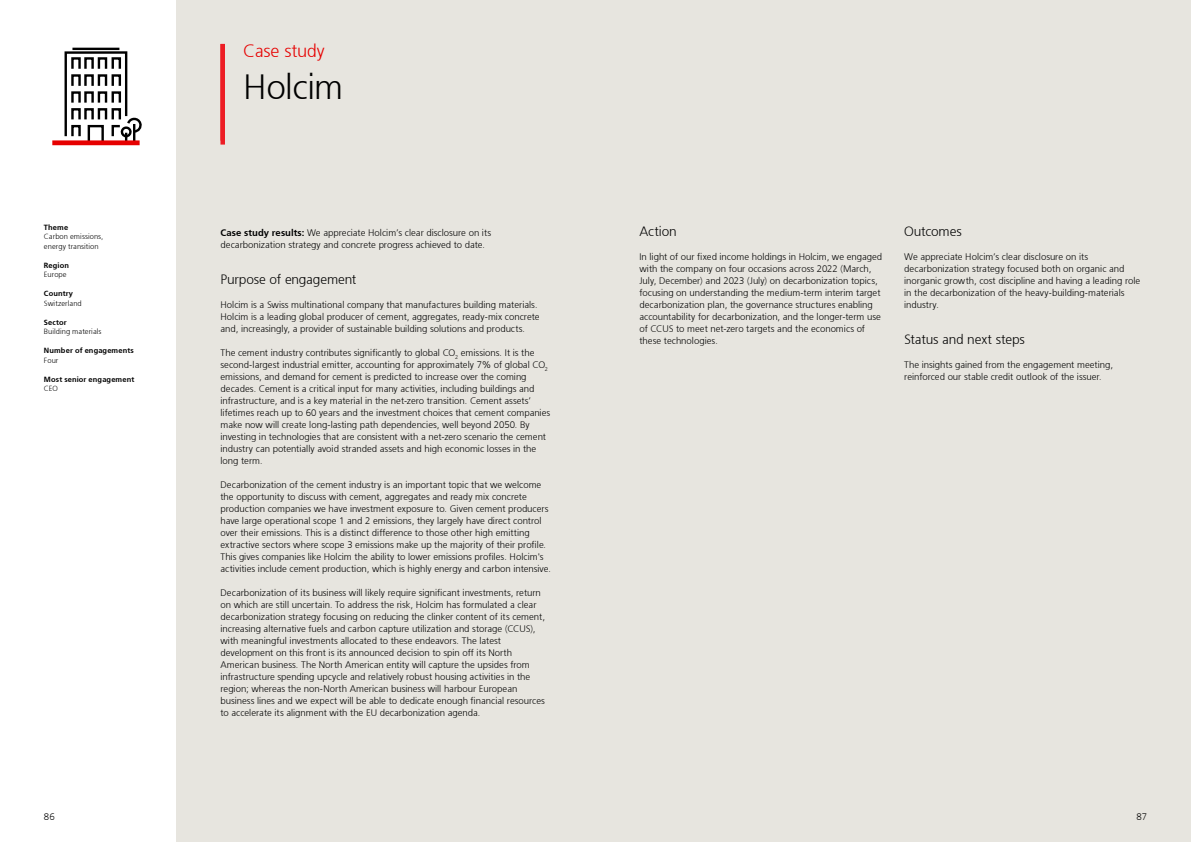
<style>
.page{position:relative;width:1191px;height:842px;background:#fff}
.page>*{position:absolute;margin:0;border:0;box-sizing:border-box;transform-origin:0 0}
.UBS_Title_60{font:300 35px "Frutiger 45";letter-spacing:-.015em;color:#000}
.UBS_Title_60-2{font:300 18px "Frutiger 45";letter-spacing:-.01em;color:#e60000}
.UBS_Subheadline_13_5_grid{font:300 13.5px "Frutiger 45";letter-spacing:-.01em;color:#000}
.UBS_Copy_text_9_5_grid{font:300 9.5px/12px "Frutiger 45";color:#000}
.UBS_Page_number_right_9_5{font:300 9.5px "Frutiger 45";color:#000}
.UBS_Caption_7_5{font:300 7.5px/9.5px "Frutiger 45";letter-spacing:.01em;color:#000}
.UBS_Caption_7_5-2{font:300 7.5px/9.5px "Frutiger 45";letter-spacing:.015em;color:#000}
.s1{font-style:inherit}
</style>
<div class="page">
<div style="left:177px;top:0;width:1014px;height:842px;background:#e7e5df"></div>
<hr style="left:72px;top:48px;width:47px;height:2px;background:#000">
<svg style="left:64px;top:50px;width:77px;height:90px"></svg>
<div style="left:52px;top:140px;width:88px;height:5px;background:#e60000"></div>
<div style="left:220px;top:44px;width:5px;height:101px;background:#ed1d24"></div>
<p class="UBS_Caption_7_5-2" style="left:44px;top:222px;width:26px">Theme</p>
<p class="UBS_Caption_7_5" style="left:44px;top:232px;width:61px">Carbon emissions, energy transition</p>
<p class="UBS_Caption_7_5-2" style="left:44px;top:260px;width:27px">Region<br><span class="s1">Europe</span></p>
<p class="UBS_Caption_7_5-2" style="left:44px;top:289px;width:31px">Country</p>
<p class="UBS_Caption_7_5" style="left:44px;top:298px;width:39px">Switzerland</p>
<p class="UBS_Caption_7_5" style="left:44px;top:317px;width:59px"><span class="s1">Sector<br></span>Building materials</p>
<p class="UBS_Caption_7_5-2" style="left:44px;top:346px;width:91px">Number of engagements</p>
<p class="UBS_Caption_7_5" style="left:44px;top:355px;width:16px">Four</p>
<p class="UBS_Caption_7_5-2" style="left:44px;top:374px;width:92px">Most senior engagement</p>
<p class="UBS_Caption_7_5" style="left:44px;top:384px;width:16px">CEO</p>
<p class="UBS_Copy_text_9_5_grid" style="left:44px;top:811px;width:12px">86</p>
<p class="UBS_Title_60-2" style="left:243px;top:40px;width:83px">Case study</p>
<p class="UBS_Title_60" style="left:243px;top:66px;width:102px">Holcim</p>
<p class="UBS_Copy_text_9_5_grid" style="left:220px;top:227px;width:272px"><span class="s1">Case study results:</span> We appreciate Holcim’s clear disclosure on its decarbonization strategy and concrete progress achieved to date.</p>
<p class="UBS_Subheadline_13_5_grid" style="left:220px;top:272px;width:137px">Purpose of engagement</p>
<p class="UBS_Copy_text_9_5_grid" style="left:220px;top:299px;width:321px">Holcim is a Swiss multinational company that manufactures building materials.<br>Holcim is a leading global producer of cement, aggregates, ready-mix concrete and, increasingly, a provider of sustainable building solutions and products.</p>
<p class="UBS_Copy_text_9_5_grid" style="left:220px;top:347px;width:331px">The cement industry contributes significantly to global CO<sub>2</sub> emissions. It is the second-largest industrial emitter, accounting for approximately 7% of global CO<sub>2 </sub>emissions, and demand for cement is predicted to increase over the coming decades. Cement is a critical input for many activities, including buildings and infrastructure, and is a key material in the net-zero transition. Cement assets’ lifetimes reach up to 60 years and the investment choices that cement companies make now will create long-lasting path dependencies, well beyond 2050. By investing in technologies that are consistent with a net-zero scenario the cement industry can potentially avoid stranded assets and high economic losses in the long term.</p>
<p class="UBS_Copy_text_9_5_grid" style="left:220px;top:479px;width:332px">Decarbonization of the cement industry is an important topic that we welcome the opportunity to discuss with cement, aggregates and ready mix concrete production companies we have investment exposure to. Given cement producers have large operational scope 1 and 2 emissions, they largely have direct control over their emissions. This is a distinct difference to those other high emitting extractive sectors where scope 3 emissions make up the majority of their profile.<br>This gives companies like Holcim the ability to lower emissions profiles. Holcim's activities include cement production, which is highly energy and carbon intensive.</p>
<p class="UBS_Copy_text_9_5_grid" style="left:220px;top:587px;width:326px">Decarbonization of its business will likely require significant investments, return on which are still uncertain. To address the risk, Holcim has formulated a clear decarbonization strategy focusing on reducing the clinker content of its cement, increasing alternative fuels and carbon capture utilization and storage (CCUS), with meaningful investments allocated to these endeavors. The latest development on this front is its announced decision to spin off its North American business. The North American entity will capture the upsides from infrastructure spending upcycle and relatively robust housing activities in the region; whereas the non-North American business will harbour European business lines and we expect will be able to dedicate enough financial resources to accelerate its alignment with the EU decarbonization agenda.</p>
<p class="UBS_Subheadline_13_5_grid" style="left:639px;top:224px;width:39px">Action</p>
<p class="UBS_Copy_text_9_5_grid" style="left:639px;top:251px;width:244px">In light of our fixed income holdings in Holcim, we engaged with the company on four occasions across 2022 (March, July, December) and 2023 (July) on decarbonization topics, focusing on understanding the medium-term interim target decarbonization plan, the governance structures enabling accountability for decarbonization, and the longer-term use of CCUS to meet net-zero targets and the economics of these technologies.</p>
<p class="UBS_Subheadline_13_5_grid" style="left:904px;top:224px;width:59px">Outcomes</p>
<p class="UBS_Copy_text_9_5_grid" style="left:904px;top:251px;width:238px">We appreciate Holcim’s clear disclosure on its decarbonization strategy focused both on organic and inorganic growth, cost discipline and having a leading role in the decarbonization of the heavy-building-materials industry.</p>
<p class="UBS_Subheadline_13_5_grid" style="left:904px;top:332px;width:122px">Status and next steps</p>
<p class="UBS_Copy_text_9_5_grid" style="left:904px;top:359px;width:210px">The insights gained from the engagement meeting, reinforced our stable credit outlook of the issuer.</p>
<p class="UBS_Page_number_right_9_5" style="left:1136px;top:811px;width:12px">87</p>
</div>
